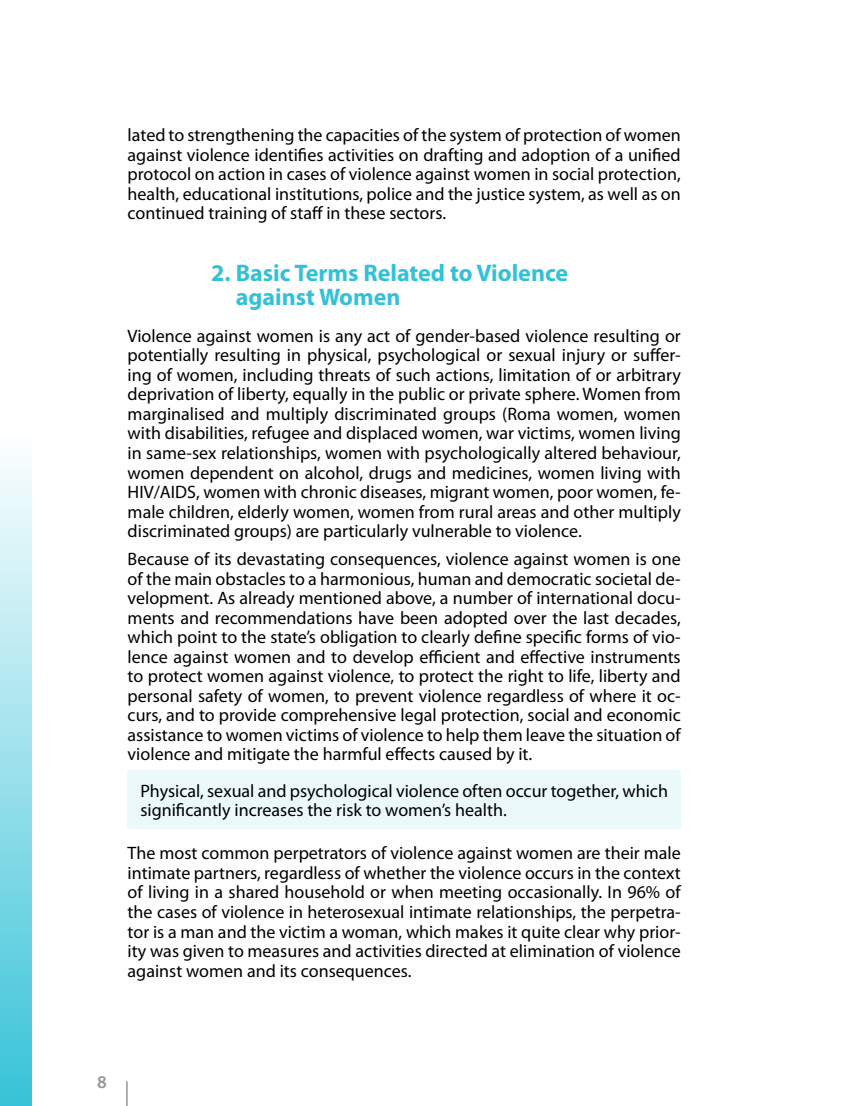
<style>
.page{position:relative;width:851px;height:1106px;background:#fff}
.page>*{position:absolute;margin:0;border:0;box-sizing:border-box;transform-origin:0 0}
.t1{font:700 24px/24px "Myriad Pro";color:#33c1d7}
.t2{font:18px/19.5px "Myriad Pro";color:#000;text-align:justify}
.t3{font:600 18px "Myriad Pro";color:#939598}
</style>
<div class="page">
<svg style="left:0;top:466px;width:31px;height:640px"></svg>
<hr style="left:126px;top:1081px;width:2px;height:25px;background:#939598">
<div style="left:128px;top:770px;width:552px;height:59px;background:#ebf9fb"></div>
<p class="t2" style="left:128px;top:126px;width:554px">lated to strengthening the capacities of the system of protection of women against violence identifies activities on drafting and adoption of a unified protocol on action in cases of violence against women in social protection, health, educational institutions, police and the justice system, as well as on continued training of staff in these sectors.</p>
<h1 class="t1" style="left:236px;top:262px;width:334px;text-indent:-24px">2. Basic Terms Related to Violence against Women</h1>
<p class="t2" style="left:128px;top:326px;width:554px">Violence against women is any act of gender-based violence resulting or potentially resulting in physical, psychological or sexual injury or suffer&shy;ing of women, including threats of such actions, limitation of or arbitrary deprivation of liberty, equally in the public or private sphere. Women from marginalised and multiply discriminated groups (Roma women, women with disabilities, refugee and displaced women, war victims, women living in same-sex relationships, women with psychologically altered behaviour, women dependent on alcohol, drugs and medicines, women living with HIV/AIDS, women with chronic diseases, migrant women, poor women, fe&shy;male children, elderly women, women from rural areas and other multiply discriminated groups) are particularly vulnerable to violence.</p>
<p class="t2" style="left:128px;top:549px;width:554px">Because of its devastating consequences, violence against women is one of the main obstacles to a harmonious, human and democratic societal de&shy;velopment. As already mentioned above, a number of international docu&shy;ments and recommendations have been adopted over the last decades, which point to the state’s obligation to clearly define specific forms of vio&shy;lence against women and to develop efficient and effective instruments to protect women against violence, to protect the right to life, liberty and personal safety of women, to prevent violence regardless of where it oc&shy;curs, and to provide comprehensive legal protection, social and economic assistance to women victims of violence to help them leave the situation of violence and mitigate the harmful effects caused by it.</p>
<p class="t2" style="left:140px;top:781px;width:529px">Physical, sexual and psychological violence often occur together, which significantly increases the risk to women’s health.</p>
<p class="t2" style="left:128px;top:844px;width:554px">The most common perpetrators of violence against women are their male intimate partners, regardless of whether the violence occurs in the context of living in a shared household or when meeting occasionally. In 96% of the cases of violence in heterosexual intimate relationships, the perpetra&shy;tor is a man and the victim a woman, which makes it quite clear why prior&shy;ity was given to measures and activities directed at elimination of violence against women and its consequences.</p>
<p class="t3" style="left:97px;top:1072px;width:11px">8</p>
</div>
